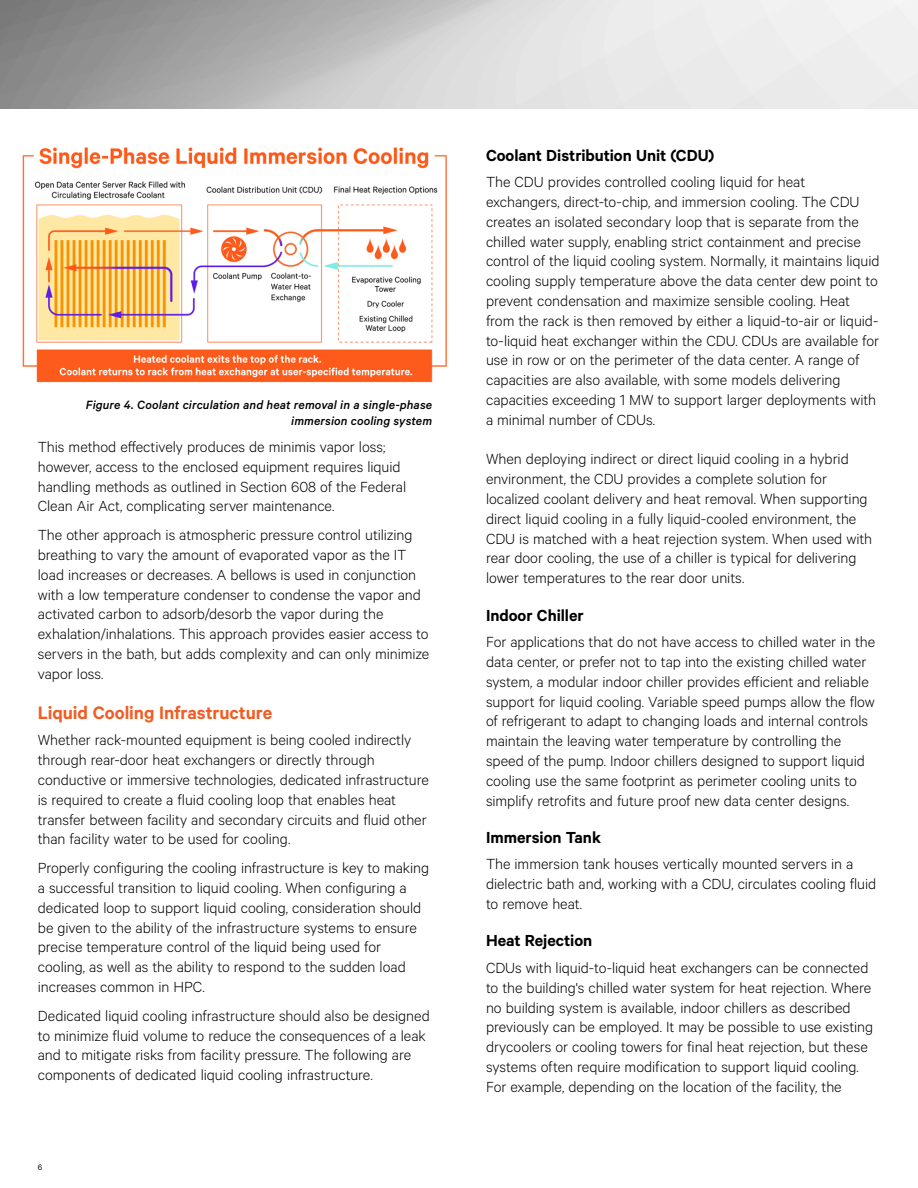
<style>
.page{position:relative;width:918px;height:1188px;background:#fff}
.page>*{position:absolute;margin:0;border:0;box-sizing:border-box;transform-origin:0 0}
.t1{font:600 20.25px "Calibre";letter-spacing:-.005em;color:#f15d24}
.t2{font:600 18px "Calibre";color:#000}
.t3{font:300 16.5px/19.8px "Calibre";color:#000}
.t4{font:italic 500 13.5px/16.2px "Calibre";letter-spacing:.005em;color:#000;text-align:right}
.t5{font:9px "Calibre";color:#000}
</style>
<div class="page">
<svg style="left:0;top:0;width:918px;height:109px;background:#c9c9c9"></svg>
<img style="left:22px;top:147px;width:425px;height:236px">
<p class="t4" style="left:86px;top:396px;width:348px">Figure 4. Coolant circulation and heat removal in a single-phase immersion cooling system</p>
<p class="t3" style="left:38px;top:436px;width:370px">This method effectively produces de minimis vapor loss; however, access to the enclosed equipment requires liquid handling methods as outlined in Section 608 of the Federal Clean Air Act, complicating server maintenance.</p>
<p class="t3" style="left:38px;top:524px;width:393px">The other approach is atmospheric pressure control utilizing breathing to vary the amount of evaporated vapor as the IT load increases or decreases. A bellows is used in conjunction with a low temperature condenser to condense the vapor and activated carbon to adsorb/desorb the vapor during the exhalation/inhalations. This approach provides easier access to servers in the bath, but adds complexity and can only minimize vapor loss.</p>
<p class="t1" style="left:38px;top:701px;width:236px">Liquid Cooling Infrastructure</p>
<p class="t3" style="left:38px;top:730px;width:393px">Whether rack-mounted equipment is being cooled indirectly through rear-door heat exchangers or directly through conductive or immersive technologies, dedicated infrastructure is required to create a fluid cooling loop that enables heat transfer between facility and secondary circuits and fluid other than facility water to be used for cooling.</p>
<p class="t3" style="left:38px;top:857px;width:393px">Properly configuring the cooling infrastructure is key to making a successful transition to liquid cooling. When configuring a dedicated loop to support liquid cooling, consideration should be given to the ability of the infrastructure systems to ensure precise temperature control of the liquid being used for cooling, as well as the ability to respond to the sudden load increases common in HPC.</p>
<p class="t3" style="left:38px;top:1005px;width:394px">Dedicated liquid cooling infrastructure should also be designed to minimize fluid volume to reduce the consequences of a leak and to mitigate risks from facility pressure. The following are components of dedicated liquid cooling infrastructure.</p>
<p class="t5" style="left:38px;top:1162px;width:6px">6</p>
<p class="t2" style="left:486px;top:144px;width:230px">Coolant Distribution Unit (CDU)</p>
<p class="t3" style="left:486px;top:172px;width:395px">The CDU provides controlled cooling liquid for heat exchangers, direct-to-chip, and immersion cooling. The CDU creates an isolated secondary loop that is separate from the chilled water supply, enabling strict containment and precise control of the liquid cooling system. Normally, it maintains liquid cooling supply temperature above the data center dew point to prevent condensation and maximize sensible cooling. Heat from the rack is then removed by either a liquid-to-air or liquid&shy;to-liquid heat exchanger within the CDU. CDUs are available for use in row or on the perimeter of the data center. A range of capacities are also available, with some models delivering capacities exceeding 1 MW to support larger deployments with a minimal number of CDUs.</p>
<p class="t3" style="left:486px;top:449px;width:388px">When deploying indirect or direct liquid cooling in a hybrid environment, the CDU provides a complete solution for localized coolant delivery and heat removal. When supporting direct liquid cooling in a fully liquid-cooled environment, the CDU is matched with a heat rejection system. When used with rear door cooling, the use of a chiller is typical for delivering lower temperatures to the rear door units.</p>
<p class="t2" style="left:486px;top:604px;width:99px">Indoor Chiller</p>
<p class="t3" style="left:486px;top:631px;width:391px">For applications that do not have access to chilled water in the data center, or prefer not to tap into the existing chilled water system, a modular indoor chiller provides efficient and reliable support for liquid cooling. Variable speed pumps allow the flow of refrigerant to adapt to changing loads and internal controls maintain the leaving water temperature by controlling the speed of the pump. Indoor chillers designed to support liquid cooling use the same footprint as perimeter cooling units to simplify retrofits and future proof new data center designs.</p>
<p class="t2" style="left:486px;top:827px;width:116px">Immersion Tank</p>
<p class="t3" style="left:486px;top:854px;width:392px">The immersion tank houses vertically mounted servers in a dielectric bath and, working with a CDU, circulates cooling fluid to remove heat.</p>
<p class="t2" style="left:486px;top:930px;width:108px">Heat Rejection</p>
<p class="t3" style="left:486px;top:957px;width:389px">CDUs with liquid-to-liquid heat exchangers can be connected to the building's chilled water system for heat rejection. Where no building system is available, indoor chillers as described previously can be employed. It may be possible to use existing drycoolers or cooling towers for final heat rejection, but these systems often require modification to support liquid cooling.<br>For example, depending on the location of the facility, the</p>
</div>
